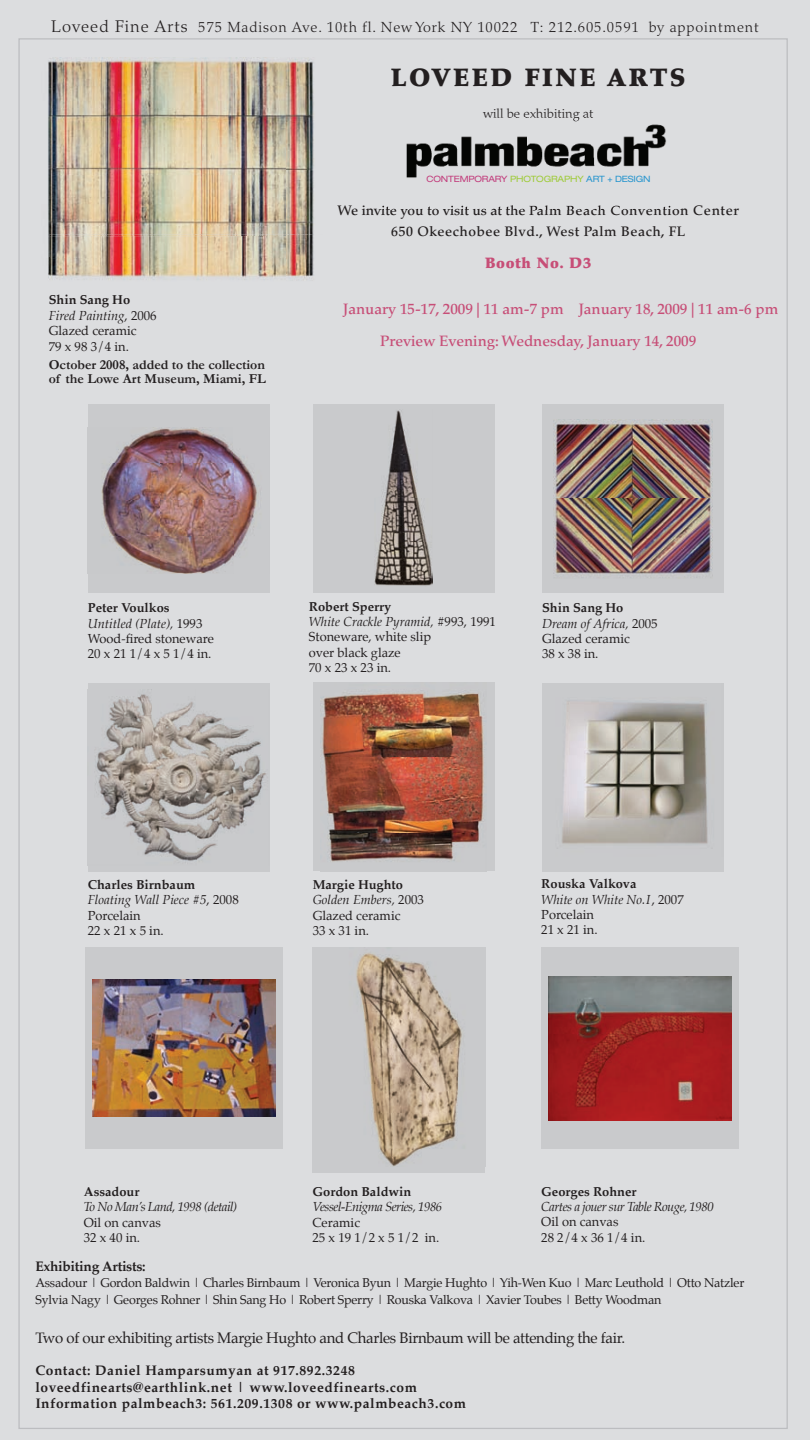
<style>
.page{position:relative;width:810px;height:1440px;background:#dcdddf}
.page>*{position:absolute;margin:0;border:0;box-sizing:border-box;transform-origin:0 0}
.t1{font:900 25.12px "Palatino";letter-spacing:.1em;color:#231f20}
.t2{font:500 15px/32.8px "Palatino";color:#c74e77}
.t3{font:15px "Palatino";letter-spacing:-.02em;color:#231f20}
.t4{font:900 15px "Palatino";letter-spacing:.04em;color:#c74e77}
.t5{font:300 14.62px "Palatino";letter-spacing:.06em;color:#231f20}
.t6{font:700 13.75px/16.2px "Palatino";letter-spacing:.04em;color:#231f20}
.t7{font:500 13.75px/20.2px "Palatino";letter-spacing:.04em;color:#231f20;text-align:center}
.t8{font:700 13.75px/14px "Garamond";color:#231f20}
.t9{font:700 13.75px "Palatino";letter-spacing:-.02em;color:#231f20}
.t10{font:300 13.25px "Palatino";color:#231f20}
.t11{font:12.88px/15.4px "Palatino";color:#231f20}
.t12{font:italic 12.88px "Palatino";letter-spacing:-.04em;color:#231f20}
.t13{font:700 12.88px "Palatino";color:#231f20}
.t14{font:12.5px/16.2px "Palatino";letter-spacing:-.015em;color:#231f20}
.t15{font:expanded 8.75px "Helvetica Neue";letter-spacing:-.02em;color:#c23d7c}
.s1{font-size:16.88px}
.s2{font-weight:700}
.s3{font-style:italic}
.s4{color:#9fcb3a}
.s5{color:#2996ce}
</style>
<div class="page">
<svg style="left:85px;top:744px;width:654px;height:429px"></svg>
<img style="left:48px;top:57px;width:266px;height:223px">
<img style="left:49px;top:235px;width:265px;height:23px">
<svg style="left:49px;top:258px;width:1px;height:22px"></svg>
<div style="left:88px;top:683px;width:182px;height:189px;background:#c9cacc"></div>
<img style="left:96px;top:689px;width:170px;height:172px">
<div style="left:85px;top:948px;width:197px;height:201px;background:#c9cacc"></div>
<img style="left:92px;top:980px;width:183px;height:137px">
<div style="left:541px;top:948px;width:198px;height:201px;background:#c9cacc"></div>
<img style="left:549px;top:976px;width:182px;height:144px">
<div style="left:313px;top:947px;width:172px;height:225px;background:#c9cacc"></div>
<img style="left:356px;top:953px;width:106px;height:213px">
<div style="left:313px;top:683px;width:181px;height:188px;background:#c9cacc"></div>
<img style="left:320px;top:692px;width:164px;height:170px">
<div style="left:542px;top:683px;width:182px;height:189px;background:#c9cacc"></div>
<img style="left:561px;top:701px;width:147px;height:143px">
<div style="left:542px;top:405px;width:182px;height:188px;background:#c9cacc"></div>
<img style="left:554px;top:419px;width:158px;height:159px">
<div style="left:313px;top:404px;width:181px;height:188px;background:#c9cacc"></div>
<img style="left:375px;top:410px;width:58px;height:176px">
<div style="left:88px;top:405px;width:182px;height:188px;background:#c9cacc"></div>
<img style="left:101px;top:428px;width:157px;height:145px">
<img style="left:406px;top:121px;width:261px;height:57px">
<img style="left:485px;top:117px;width:108px;height:4px">
<img style="left:378px;top:205px;width:147px;height:5px">
<img style="left:529px;top:205px;width:150px;height:5px">
<p class="t5" style="left:51px;top:18px;width:709px"><span class="s1">Loveed Fine Arts</span> 575 Madison Ave. 10th fl. New York NY 10022 T: 212.605.0591 by appointment</p>
<h1 class="t1" style="left:391px;top:62px;width:296px">LOVEED FINE ARTS</h1>
<p class="t10" style="left:483px;top:106px;width:112px">will be exhibiting at</p>
<p class="t11" style="left:49px;top:292px;width:109px"><span class="s2">Shin Sang Ho<br></span><span class="s3">Fired Painting</span>, 2006<br>Glazed ceramic<br>79 x 98 3/4 in.</p>
<p class="t8" style="left:49px;top:357px;width:219px">October 2008, added to the collection of the Lowe Art Museum, Miami, FL</p>
<p class="t15" style="left:427px;top:174px;width:225px">CONTEMPORARY <span class="s4">PHOTOGRAPHY</span> <span class="s5">ART + DESIGN</span></p>
<p class="t7" style="left:338px;top:201px;width:403px">We invite you to visit us at the Palm Beach Convention Center<br>650 Okeechobee Blvd., West Palm Beach, FL</p>
<p class="t4" style="left:485px;top:254px;width:108px">Booth No. D3</p>
<p class="t2" style="left:380px;top:292px;width:399px;text-indent:-37px">January 15-17, 2009 | 11 am-7 pm January 18, 2009 | 11 am-6 pm<br>Preview Evening: Wednesday, January 14, 2009</p>
<p class="t11" style="left:88px;top:600px;width:128px"><span class="s2">Peter Voulkos<br></span><span class="s3">Untitled (Plate),</span> 1993<br>Wood-fired stoneware<br>20 x 21 1/4 x 5 1/4 in.</p>
<p class="t11" style="left:309px;top:598px;width:189px"><span class="s2">Robert Sperry<br></span><span class="s3">White Crackle Pyramid,</span> #993, 1991<br>Stoneware, white slip<br>over black glaze<br>70 x 23 x 23 in.</p>
<p class="t11" style="left:542px;top:600px;width:117px"><span class="s2">Shin Sang Ho<br></span><span class="s3">Dream of Africa,</span> 2005<br>Glazed ceramic<br>38 x 38 in.</p>
<p class="t11" style="left:88px;top:877px;width:152px"><span class="s2">Charles Birnbaum<br></span><span class="s3">Floating Wall Piece #5</span>, 2008<br>Porcelain<br>22 x 21 x 5 in.</p>
<p class="t11" style="left:313px;top:877px;width:113px"><span class="s2">Margie Hughto<br></span><span class="s3">Golden Embers,</span> 2003<br>Glazed ceramic<br>33 x 31 in.</p>
<p class="t11" style="left:541px;top:876px;width:144px"><span class="s2">Rouska Valkova<br></span><span class="s3">White on White No.I</span> , 2007<br>Porcelain<br>21 x 21 in.</p>
<p class="t13" style="left:84px;top:1180px;width:57px">Assadour</p>
<p class="t12" style="left:84px;top:1197px;width:155px">To No Man’s Land, 1998 (detail)</p>
<p class="t11" style="left:84px;top:1214px;width:79px">Oil on canvas<br>32 x 40 in.</p>
<p class="t13" style="left:312px;top:1180px;width:100px">Gordon Baldwin</p>
<p class="t12" style="left:312px;top:1197px;width:131px">Vessel-Enigma Series, 1986</p>
<p class="t11" style="left:312px;top:1214px;width:128px">Ceramic<br>25 x 19 1/2 x 5 1/2 in.</p>
<p class="t13" style="left:541px;top:1180px;width:97px">Georges Rohner</p>
<p class="t12" style="left:541px;top:1196px;width:174px">Cartes a jouer sur Table Rouge, 1980</p>
<p class="t11" style="left:541px;top:1214px;width:106px">Oil on canvas<br>28 2/4 x 36 1/4 in.</p>
<p class="t9" style="left:35px;top:1255px;width:112px">Exhibiting Artists:</p>
<p class="t14" style="left:35px;top:1275px;width:710px">Assadour | Gordon Baldwin | Charles Birnbaum | Veronica Byun | Margie Hughto | Yih-Wen Kuo | Marc Leuthold | Otto Natzler<br>Sylvia Nagy | Georges Rohner | Shin Sang Ho | Robert Sperry | Rouska Valkova | Xavier Toubes | Betty Woodman</p>
<p class="t3" style="left:35px;top:1325px;width:591px">Two of our exhibiting artists Margie Hughto and Charles Birnbaum will be attending the fair.</p>
<p class="t6" style="left:35px;top:1362px;width:432px">Contact: Daniel Hamparsumyan at 917.892.3248 loveedfinearts@earthlink.net | www.loveedfinearts.com<br>Information palmbeach3: 561.209.1308 or www.palmbeach3.com</p>
</div>
